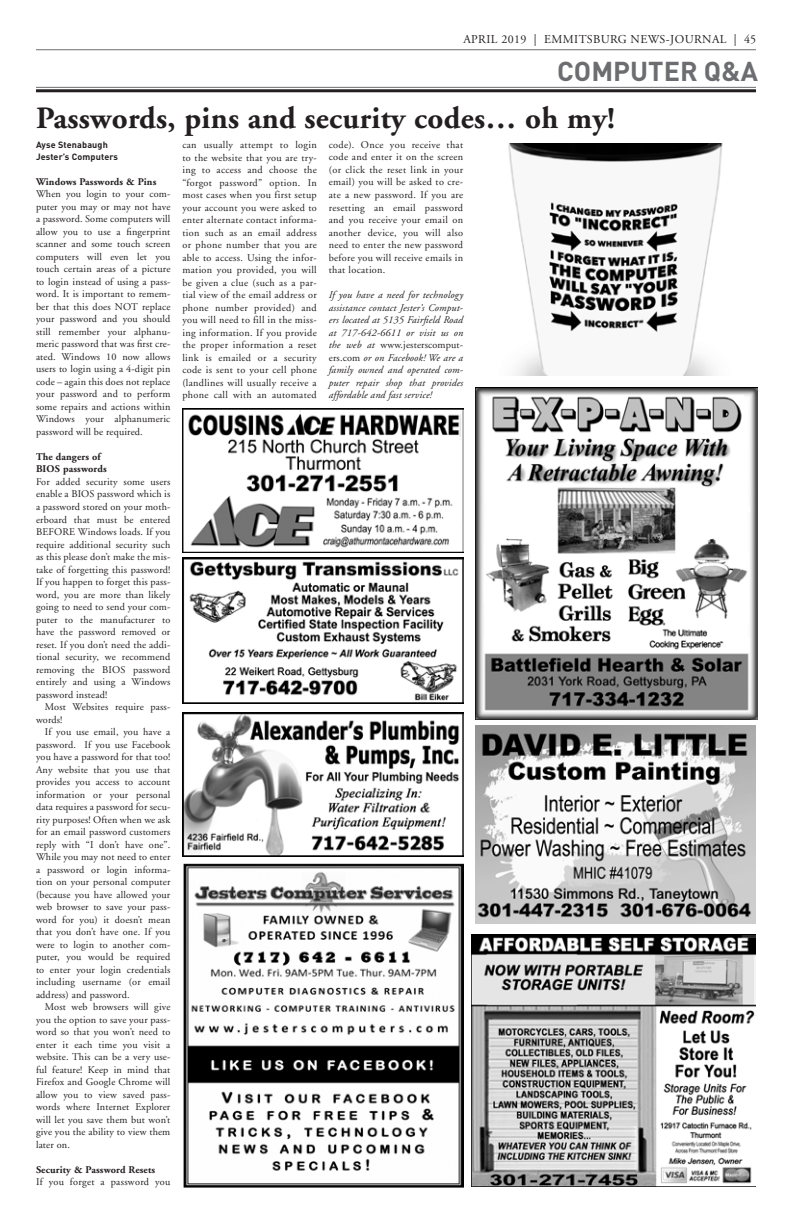
<style>
.page{position:relative;width:792px;height:1224px;background:#fff}
.page>*{position:absolute;margin:0;border:0;box-sizing:border-box;transform-origin:0 0}
.t1{font:700 31px "Adobe Garamond";letter-spacing:.01em;color:#231f20}
.t2{font:700 27px "DIN";color:#6c6d70}
.t3{font:12px "Adobe Garamond";letter-spacing:.035em;color:#231f20}
.t4{font:10.2px/12.5px "Adobe Garamond";letter-spacing:.015em;color:#231f20;text-align:justify}
.t5{font:italic 10.2px/12.5px "Adobe Garamond";letter-spacing:.015em;color:#231f20;text-align:justify}
.t6{font:700 10.2px/12.5px "Adobe Garamond";letter-spacing:.015em;color:#231f20}
.t7{font:700 9px/12px "DIN";letter-spacing:.015em;color:#231f20}
.s1{font-style:normal}
</style>
<div class="page">
<hr style="left:36px;top:49px;width:720px;height:1px;background:#6c6d70">
<hr style="left:36px;top:87px;width:720px;height:1px;background:#6c6d70">
<hr style="left:36px;top:89px;width:720px;height:3px;background:#231f20">
<img style="left:184px;top:864px;width:279px;height:324px">
<img style="left:472px;top:934px;width:284px;height:252px">
<img style="left:475px;top:725px;width:281px;height:198px">
<img style="left:476px;top:388px;width:281px;height:332px">
<img style="left:182px;top:712px;width:281px;height:144px">
<img style="left:183px;top:558px;width:281px;height:146px">
<img style="left:508px;top:143px;width:215px;height:233px">
<img style="left:182px;top:409px;width:282px;height:144px">
<p class="t3" style="left:463px;top:33px;width:294px">APRIL 2019 | EMMITSBURG NEWS-JOURNAL | 45</p>
<h2 class="t2" style="left:557px;top:53px;width:202px">COMPUTER Q&amp;A</h2>
<h1 class="t1" style="left:36px;top:101px;width:581px">Passwords, pins and security codes… oh my!</h1>
<p class="t7" style="left:36px;top:138px;width:84px">Ayse Stenabaugh<br>Jester’s Computers</p>
<p class="t6" style="left:36px;top:176px;width:122px">Windows Passwords &amp; Pins</p>
<p class="t4" style="left:36px;top:188px;width:136px">When you login to your com&shy;puter you may or may not have a password. Some computers will allow you to use a fingerprint scanner and some touch screen computers will even let you touch certain areas of a picture to login instead of using a pass&shy;word. It is important to remem&shy;ber that this does NOT replace your password and you should still remember your alphanu&shy;meric password that was first cre&shy;ated. Windows 10 now allows users to login using a 4-digit pin code – again this does not replace your password and to perform some repairs and actions within Windows your alphanumeric password will be required.</p>
<p class="t6" style="left:36px;top:451px;width:72px">The dangers of<br>BIOS passwords</p>
<p class="t4" style="left:36px;top:476px;width:136px">For added security some users enable a BIOS password which is a password stored on your moth&shy;erboard that must be entered BEFORE Windows loads. If you require additional security such as this please don’t make the mis&shy;take of forgetting this password!<br>If you happen to forget this pass&shy;word, you are more than likely going to need to send your com&shy;puter to the manufacturer to have the password removed or reset. If you don’t need the addi&shy;tional security, we recommend removing the BIOS password entirely and using a Windows password instead!</p>
<p class="t4" style="left:36px;top:701px;width:136px;text-indent:9px">Most Websites require pass&shy;words!</p>
<p class="t4" style="left:36px;top:726px;width:136px;text-indent:9px">If you use email, you have a password. If you use Facebook you have a password for that too!<br>Any website that you use that provides you access to account information or your personal data requires a password for secu&shy;rity purposes! Often when we ask for an email password customers reply with “I don’t have one”.<br>While you may not need to enter a password or login informa&shy;tion on your personal computer (because you have allowed your web browser to save your pass&shy;word for you) it doesn’t mean that you don’t have one. If you were to login to another com&shy;puter, you would be required to enter your login credentials including username (or email address) and password.</p>
<p class="t4" style="left:36px;top:1001px;width:136px;text-indent:9px">Most web browsers will give you the option to save your pass&shy;word so that you won’t need to enter it each time you visit a website. This can be a very use&shy;ful feature! Keep in mind that Firefox and Google Chrome will allow you to view saved pass&shy;words where Internet Explorer will let you save them but won’t give you the ability to view them later on.</p>
<p class="t6" style="left:36px;top:1163px;width:121px">Security &amp; Password Resets</p>
<p class="t4" style="left:36px;top:1176px;width:136px">If you forget a password you</p>
<p class="t4" style="left:182px;top:139px;width:136px">can usually attempt to login to the website that you are try&shy;ing to access and choose the “forgot password” option. In most cases when you first setup your account you were asked to enter alternate contact informa&shy;tion such as an email address or phone number that you are able to access. Using the infor&shy;mation you provided, you will be given a clue (such as a par&shy;tial view of the email address or phone number provided) and you will need to fill in the miss&shy;ing information. If you provide the proper information a reset link is emailed or a security code is sent to your cell phone (landlines will usually receive a phone call with an automated</p>
<p class="t4" style="left:329px;top:139px;width:136px">code). Once you receive that code and enter it on the screen (or click the reset link in your email) you will be asked to cre&shy;ate a new password. If you are resetting an email password and you receive your email on another device, you will also need to enter the new password before you will receive emails in that location.</p>
<p class="t5" style="left:329px;top:289px;width:136px">If you have a need for technology assistance contact Jester’s Comput&shy;ers located at 5135 Fairfield Road at 717-642-6611 or visit us on the web at <span class="s1">www.jesterscomput&shy;ers.com</span> or on Facebook! We are a family owned and operated com&shy;puter repair shop that provides affordable and fast service!</p>
</div>
